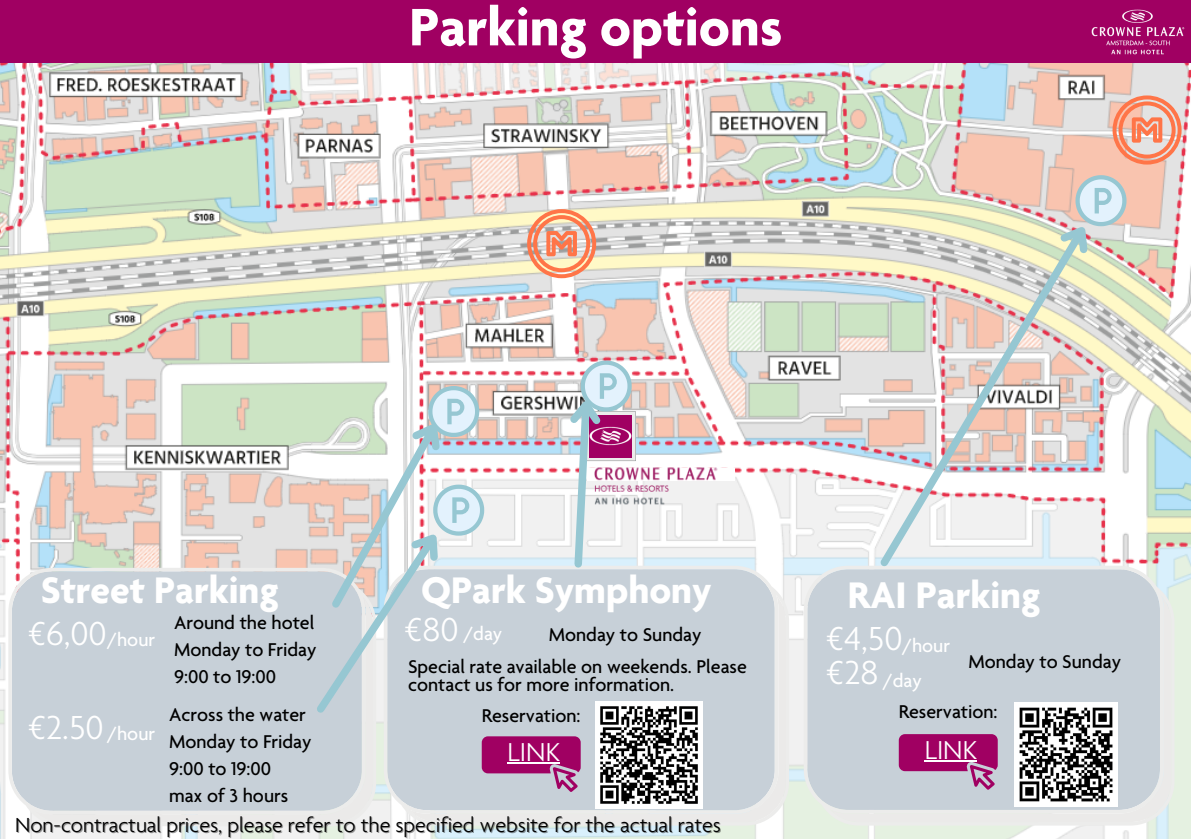
<style>
.page{position:relative;width:1191px;height:839px;background:#fff}
.page>*{position:absolute;margin:0;border:0;box-sizing:border-box;transform-origin:0 0}
.t1{font:700 57px "Agenda";color:#fff}
.t2{font:700 40px "Agenda";color:#fff}
.t3{font:300 36px "Agenda";color:#fff}
.t4{font:300 28px "Agenda";color:#fff}
.t5{font:300 22px "Agenda";color:#000}
.t6{font:500 20px/18px "Agenda";color:#000}
.t7{font:500 20px "Agenda";color:#fff}
</style>
<div class="page">
<img style="left:0;top:63px;width:1191px;height:775px">
<svg style="left:527px;top:209px;width:69px;height:69px;background:#efb395"></svg>
<svg style="left:1113px;top:95px;width:69px;height:69px;background:#f0af99"></svg>
<svg style="left:8px;top:567px;width:368px;height:259px;background:#cbd3da"></svg>
<svg style="left:384px;top:565px;width:405px;height:260px;background:#cdd4db"></svg>
<svg style="left:804px;top:565px;width:371px;height:260px;background:#ccd4da"></svg>
<svg style="left:310px;top:386px;width:174px;height:333px"></svg>
<svg style="left:563px;top:360px;width:73px;height:211px"></svg>
<svg style="left:874px;top:222px;width:217px;height:350px"></svg>
<svg style="left:1050px;top:175px;width:77px;height:89px;background:#d5d5ce"></svg>
<div style="left:587px;top:468px;width:147px;height:12px;background:#fff"></div>
<img style="left:591px;top:454px;width:135px;height:61px">
<img style="left:586px;top:424px;width:50px;height:24px">
<img style="left:1014px;top:703px;width:104px;height:103px">
<img style="left:596px;top:701px;width:107px;height:107px">
<div style="left:0;top:0;width:1191px;height:63px;background:#a00062"></div>
<img style="left:1091px;top:9px;width:94px;height:46px">
<svg style="left:482px;top:736px;width:99px;height:55px;background:#ac4388"></svg>
<hr style="left:508px;top:762px;width:52px;height:2px;background:#fff">
<svg style="left:899px;top:734px;width:99px;height:55px;background:#ad4589"></svg>
<hr style="left:925px;top:760px;width:52px;height:1px;background:#fff">
<p class="t1" style="left:409px;top:5px;width:375px">Parking options</p>
<p class="t2" style="left:41px;top:574px;width:239px">Street Parking</p>
<p class="t2" style="left:421px;top:574px;width:292px">QPark Symphony</p>
<p class="t2" style="left:848px;top:579px;width:194px">RAI Parking</p>
<p class="t6" style="left:174px;top:616px;width:142px">Around the hotel</p>
<p class="t6" style="left:174px;top:643px;width:144px">Monday to Friday</p>
<p class="t6" style="left:174px;top:670px;width:104px">9:00 to 19:00</p>
<p class="t6" style="left:169px;top:708px;width:138px">Across the water</p>
<p class="t6" style="left:169px;top:735px;width:144px">Monday to Friday</p>
<p class="t6" style="left:169px;top:762px;width:104px">9:00 to 19:00</p>
<p class="t6" style="left:169px;top:789px;width:121px">max of 3 hours</p>
<p class="t3" style="left:405px;top:614px;width:55px">€80</p>
<p class="t6" style="left:549px;top:628px;width:154px">Monday to Sunday</p>
<p class="t3" style="left:827px;top:624px;width:77px">€4,50</p>
<p class="t3" style="left:827px;top:657px;width:53px">€28</p>
<p class="t6" style="left:968px;top:654px;width:154px">Monday to Sunday</p>
<p class="t3" style="left:28px;top:619px;width:80px">€6,00</p>
<p class="t7" style="left:464px;top:625px;width:40px">/day</p>
<p class="t7" style="left:108px;top:632px;width:49px">/hour</p>
<p class="t7" style="left:902px;top:638px;width:49px">/hour</p>
<p class="t7" style="left:883px;top:672px;width:40px">/day</p>
<p class="t6" style="left:408px;top:659px;width:340px">Special rate available on weekends. Please contact us for more information.</p>
<p class="t6" style="left:899px;top:704px;width:100px">Reservation:</p>
<p class="t6" style="left:482px;top:708px;width:100px">Reservation:</p>
<p class="t3" style="left:28px;top:713px;width:77px">€2.50</p>
<p class="t7" style="left:108px;top:726px;width:49px">/hour</p>
<p class="t4" style="left:508px;top:740px;width:54px">LINK</p>
<p class="t4" style="left:925px;top:738px;width:54px">LINK</p>
<p class="t5" style="left:15px;top:816px;width:707px">Non-contractual prices, please refer to the specified website for the actual rates</p>
</div>
